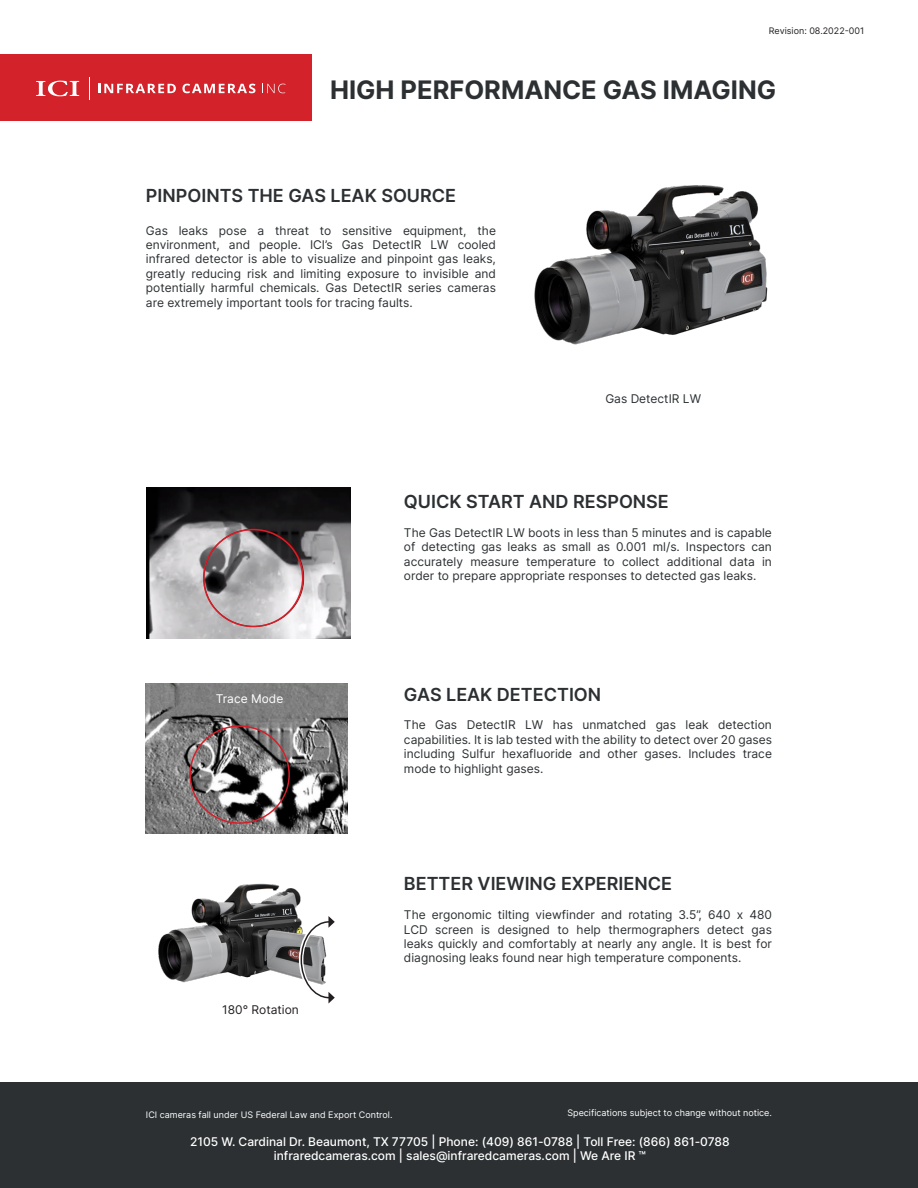
<style>
.page{position:relative;width:918px;height:1188px;background:#fff}
.page>*{position:absolute;margin:0;border:0;box-sizing:border-box;transform-origin:0 0}
.t1{font:700 25.5px "Inter";color:#2c3032}
.General_Info{font:600 18px "Inter";color:#2c3032}
.General_Info-2{font:12px/14.4px "Inter";color:#2c3032;text-align:justify}
.Information_Centered{font:12px/14.4px "Inter";color:#2c3032;text-align:justify}
.t2{font:500 12px "Inter";color:#fff}
.t3{font:12px "Inter";color:#231f20}
.t4{font:12px "Inter";color:#fff}
.General_Info-3{font:9px "Inter";color:#fff}
.t5{font:9px "Inter";color:#231f20}
</style>
<div class="page">
<div style="left:0;top:1083px;width:918px;height:105px;background:#2c3032"></div>
<img style="left:534px;top:185px;width:234px;height:160px">
<div style="left:0;top:54px;width:312px;height:66px;background:#d3222a"></div>
<svg style="left:36px;top:80px;width:43px;height:16px"></svg>
<svg style="left:98px;top:84px;width:78px;height:9px"></svg>
<svg style="left:182px;top:84px;width:73px;height:9px"></svg>
<svg style="left:262px;top:84px;width:24px;height:9px"></svg>
<img style="left:158px;top:883px;width:143px;height:100px">
<svg style="left:297px;top:910px;width:38px;height:94px"></svg>
<img style="left:146px;top:487px;width:204px;height:151px">
<div style="left:203px;top:529px;width:100px;height:98px;border:2px solid #d3202a;border-radius:50%"></div>
<img style="left:146px;top:684px;width:202px;height:149px">
<div style="left:189px;top:725px;width:101px;height:99px;border:2px solid #d3202a;border-radius:50%"></div>
<p class="t5" style="left:769px;top:25px;width:97px">Revision: 08.2022-001</p>
<p class="t1" style="left:330px;top:71px;width:448px">HIGH PERFORMANCE GAS IMAGING</p>
<p class="General_Info" style="left:146px;top:183px;width:312px">PINPOINTS THE GAS LEAK SOURCE</p>
<p class="General_Info-2" style="left:146px;top:223px;width:352px">Gas leaks pose a threat to sensitive equipment, the environment, and people. ICI’s Gas DetectIR LW cooled infrared detector is able to visualize and pinpoint gas leaks, greatly reducing risk and limiting exposure to invisible and potentially harmful chemicals. Gas DetectIR series cameras are extremely important tools for tracing faults.</p>
<p class="Information_Centered" style="left:605px;top:392px;width:97px">Gas DetectIR LW</p>
<p class="t4" style="left:216px;top:690px;width:69px">Trace Mode</p>
<p class="t3" style="left:222px;top:1001px;width:78px">180° Rotation</p>
<p class="General_Info" style="left:404px;top:488px;width:266px">QUICK START AND RESPONSE</p>
<p class="General_Info-2" style="left:404px;top:525px;width:369px">The Gas DetectIR LW boots in less than 5 minutes and is capable of detecting gas leaks as small as 0.001 ml/s. Inspectors can accurately measure temperature to collect additional data in order to prepare appropriate responses to detected gas leaks.</p>
<p class="General_Info" style="left:404px;top:681px;width:199px">GAS LEAK DETECTION</p>
<p class="Information_Centered" style="left:404px;top:718px;width:369px">The Gas DetectIR LW has unmatched gas leak detection capabilities. It is lab tested with the ability to detect over 20 gases including Sulfur hexafluoride and other gases. Includes trace mode to highlight gases.</p>
<p class="General_Info" style="left:404px;top:871px;width:270px">BETTER VIEWING EXPERIENCE</p>
<p class="General_Info-2" style="left:404px;top:907px;width:370px">The ergonomic tilting viewfinder and rotating 3.5”, 640 x 480<br>LCD screen is designed to help thermographers detect gas leaks quickly and comfortably at nearly any angle. It is best for diagnosing leaks found near high temperature components.</p>
<p class="General_Info-3" style="left:146px;top:1109px;width:248px">ICI cameras fall under US Federal Law and Export Control.</p>
<p class="General_Info-3" style="left:567px;top:1106px;width:206px">Specifications subject to change without notice.</p>
<p class="t2" style="left:190px;top:1133px;width:541px">2105 W. Cardinal Dr. Beaumont, TX 77705 | Phone: (409) 861-0788 | Toll Free: (866) 861-0788</p>
<p class="t2" style="left:274px;top:1147px;width:374px">infraredcameras.com | sales@infraredcameras.com | We Are IR ™</p>
</div>
